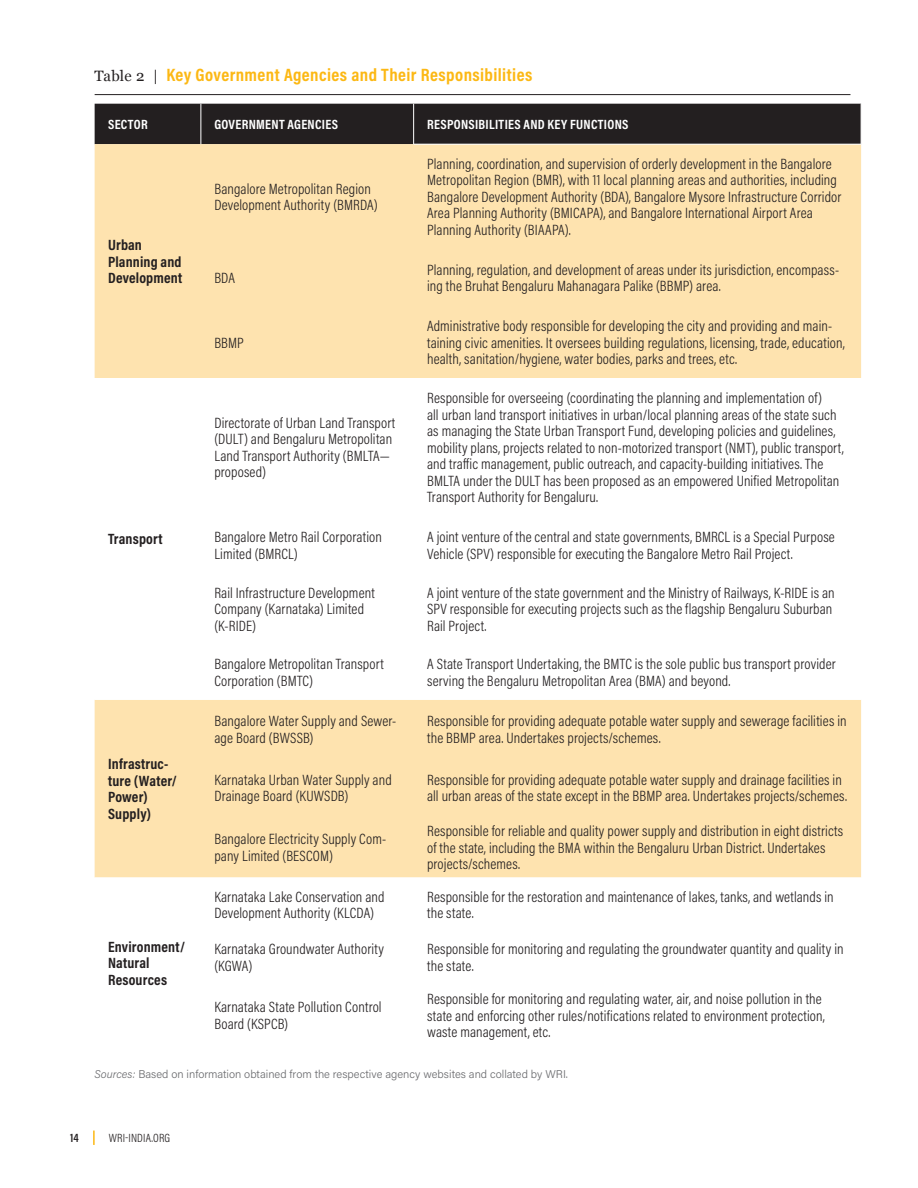
<style>
.page{position:relative;width:918px;height:1188px;background:#fff}
.page>*{position:absolute;margin:0;border:0;box-sizing:border-box;transform-origin:0 0}
.WP_Figure_Head{font:700 18px "Acumin Pro Cond";letter-spacing:.025em;color:#fcb814}
.WP_Table_Text{font:300 15px/16.5px "Acumin Pro Cond";letter-spacing:.01em;color:#231f20}
.WP_Table_Text-2{font:700 15px/16.5px "Acumin Pro Cond";letter-spacing:.01em;color:#231f20}
.WP_Table_Header{font:700 13.5px "Acumin Pro Cond";letter-spacing:.02em;color:#fff}
.t1{font:300 12px "Acumin Pro Cond";letter-spacing:.015em;color:#231f20}
.t2{font:600 12px "Acumin Pro Cond";color:#231f20}
.t3{font:300 11.25px "Acumin Pro";color:#6c6d70}
.s1{font-family:"Georgia";font-weight:400;font-size:15px;color:#231f20}
.s2{font-style:italic}
</style>
<div class="page">
<svg style="left:93px;top:1131px;width:2px;height:14px"></svg>
<div style="left:95px;top:104px;width:766px;height:40px;background:#231f20"></div>
<div style="left:95px;top:144px;width:766px;height:234px;background:#fee3af"></div>
<div style="left:95px;top:700px;width:766px;height:178px;background:#fee3af"></div>
<hr style="left:413px;top:104px;width:1px;height:40px;background:#fff">
<hr style="left:413px;top:144px;width:448px;height:1px;background:#fff">
<hr style="left:201px;top:104px;width:1px;height:40px;background:#fff">
<hr style="left:95px;top:94px;width:755px;height:1px;background:#231f20">
<p class="WP_Figure_Head" style="left:95px;top:63px;width:439px"><span class="s1">Table 2 |</span> Key Government Agencies and Their Responsibilities</p>
<p class="WP_Table_Header" style="left:108px;top:115px;width:41px">SECTOR</p>
<p class="WP_Table_Header" style="left:214px;top:115px;width:125px">GOVERNMENT AGENCIES</p>
<p class="WP_Table_Header" style="left:427px;top:115px;width:203px">RESPONSIBILITIES AND KEY FUNCTIONS</p>
<p class="WP_Table_Text-2" style="left:108px;top:236px;width:35px">Urban</p>
<p class="WP_Table_Text-2" style="left:108px;top:253px;width:75px">Planning and</p>
<p class="WP_Table_Text-2" style="left:108px;top:269px;width:76px">Development</p>
<p class="WP_Table_Text-2" style="left:108px;top:531px;width:56px">Transport</p>
<p class="WP_Table_Text-2" style="left:108px;top:756px;width:70px">Infrastruc&shy;ture (Water/<br>Power)<br>Supply)</p>
<p class="WP_Table_Text-2" style="left:108px;top:938px;width:78px">Environment/</p>
<p class="WP_Table_Text-2" style="left:108px;top:954px;width:60px">Natural<br>Resources</p>
<p class="WP_Table_Text" style="left:214px;top:180px;width:165px">Bangalore Metropolitan Region<br>Development Authority (BMRDA)</p>
<p class="WP_Table_Text" style="left:427px;top:155px;width:416px">Planning, coordination, and supervision of orderly development in the Bangalore Metropolitan Region (BMR), with 11 local planning areas and authorities, including Bangalore Development Authority (BDA), Bangalore Mysore Infrastructure Corridor Area Planning Authority (BMICAPA), and Bangalore International Airport Area Planning Authority (BIAAPA).</p>
<p class="WP_Table_Text" style="left:214px;top:269px;width:22px">BDA</p>
<p class="WP_Table_Text" style="left:427px;top:261px;width:413px">Planning, regulation, and development of areas under its jurisdiction, encompass&shy;ing the Bruhat Bengaluru Mahanagara Palike (BBMP) area.</p>
<p class="WP_Table_Text" style="left:214px;top:334px;width:31px">BBMP</p>
<p class="WP_Table_Text" style="left:214px;top:414px;width:183px">Directorate of Urban Land Transport (DULT) and Bengaluru Metropolitan<br>Land Transport Authority (BMLTA— proposed)</p>
<p class="WP_Table_Text" style="left:427px;top:318px;width:419px">Administrative body responsible for developing the city and providing and main&shy;taining civic amenities. It oversees building regulations, licensing, trade, education, health, sanitation/hygiene, water bodies, parks and trees, etc.</p>
<p class="WP_Table_Text" style="left:427px;top:389px;width:418px">Responsible for overseeing (coordinating the planning and implementation of)<br>all urban land transport initiatives in urban/local planning areas of the state such as managing the State Urban Transport Fund, developing policies and guidelines, mobility plans, projects related to non-motorized transport (NMT), public transport, and traffic management, public outreach, and capacity-building initiatives. The BMLTA under the DULT has been proposed as an empowered Unified Metropolitan Transport Authority for Bengaluru.</p>
<p class="WP_Table_Text" style="left:214px;top:529px;width:169px">Bangalore Metro Rail Corporation<br>Limited (BMRCL)</p>
<p class="WP_Table_Text" style="left:427px;top:529px;width:409px">A joint venture of the central and state governments, BMRCL is a Special Purpose<br>Vehicle (SPV) responsible for executing the Bangalore Metro Rail Project.</p>
<p class="WP_Table_Text" style="left:214px;top:584px;width:162px">Rail Infrastructure Development<br>Company (Karnataka) Limited (K-RIDE)</p>
<p class="WP_Table_Text" style="left:427px;top:584px;width:409px">A joint venture of the state government and the Ministry of Railways, K-RIDE is an<br>SPV responsible for executing projects such as the flagship Bengaluru Suburban<br>Rail Project.</p>
<p class="WP_Table_Text" style="left:214px;top:655px;width:171px">Bangalore Metropolitan Transport<br>Corporation (BMTC)</p>
<p class="WP_Table_Text" style="left:427px;top:655px;width:410px">A State Transport Undertaking, the BMTC is the sole public bus transport provider serving the Bengaluru Metropolitan Area (BMA) and beyond.</p>
<p class="WP_Table_Text" style="left:214px;top:713px;width:183px">Bangalore Water Supply and Sewer&shy;age Board (BWSSB)</p>
<p class="WP_Table_Text" style="left:427px;top:713px;width:421px">Responsible for providing adequate potable water supply and sewerage facilities in the BBMP area. Undertakes projects/schemes.</p>
<p class="WP_Table_Text" style="left:214px;top:771px;width:179px">Karnataka Urban Water Supply and<br>Drainage Board (KUWSDB)</p>
<p class="WP_Table_Text" style="left:427px;top:771px;width:421px">Responsible for providing adequate potable water supply and drainage facilities in all urban areas of the state except in the BBMP area. Undertakes projects/schemes.</p>
<p class="WP_Table_Text" style="left:214px;top:831px;width:173px">Bangalore Electricity Supply Com&shy;pany Limited (BESCOM)</p>
<p class="WP_Table_Text" style="left:427px;top:822px;width:418px">Responsible for reliable and quality power supply and distribution in eight districts of the state, including the BMA within the Bengaluru Urban District. Undertakes projects/schemes.</p>
<p class="WP_Table_Text" style="left:214px;top:888px;width:172px">Karnataka Lake Conservation and<br>Development Authority (KLCDA)</p>
<p class="WP_Table_Text" style="left:427px;top:888px;width:408px">Responsible for the restoration and maintenance of lakes, tanks, and wetlands in the state.</p>
<p class="WP_Table_Text" style="left:214px;top:941px;width:171px">Karnataka Groundwater Authority (KGWA)</p>
<p class="WP_Table_Text" style="left:427px;top:941px;width:418px">Responsible for monitoring and regulating the groundwater quantity and quality in the state.</p>
<p class="WP_Table_Text" style="left:214px;top:999px;width:169px">Karnataka State Pollution Control<br>Board (KSPCB)</p>
<p class="WP_Table_Text" style="left:427px;top:991px;width:399px">Responsible for monitoring and regulating water, air, and noise pollution in the state and enforcing other rules/notifications related to environment protection, waste management, etc.</p>
<p class="t3" style="left:94px;top:1067px;width:475px"><span class="s2">Sources:</span> Based on information obtained from the respective agency websites and collated by WRI.</p>
<p class="t2" style="left:70px;top:1130px;width:10px">14</p>
<p class="t1" style="left:109px;top:1131px;width:63px">WRI-INDIA.ORG</p>
</div>
